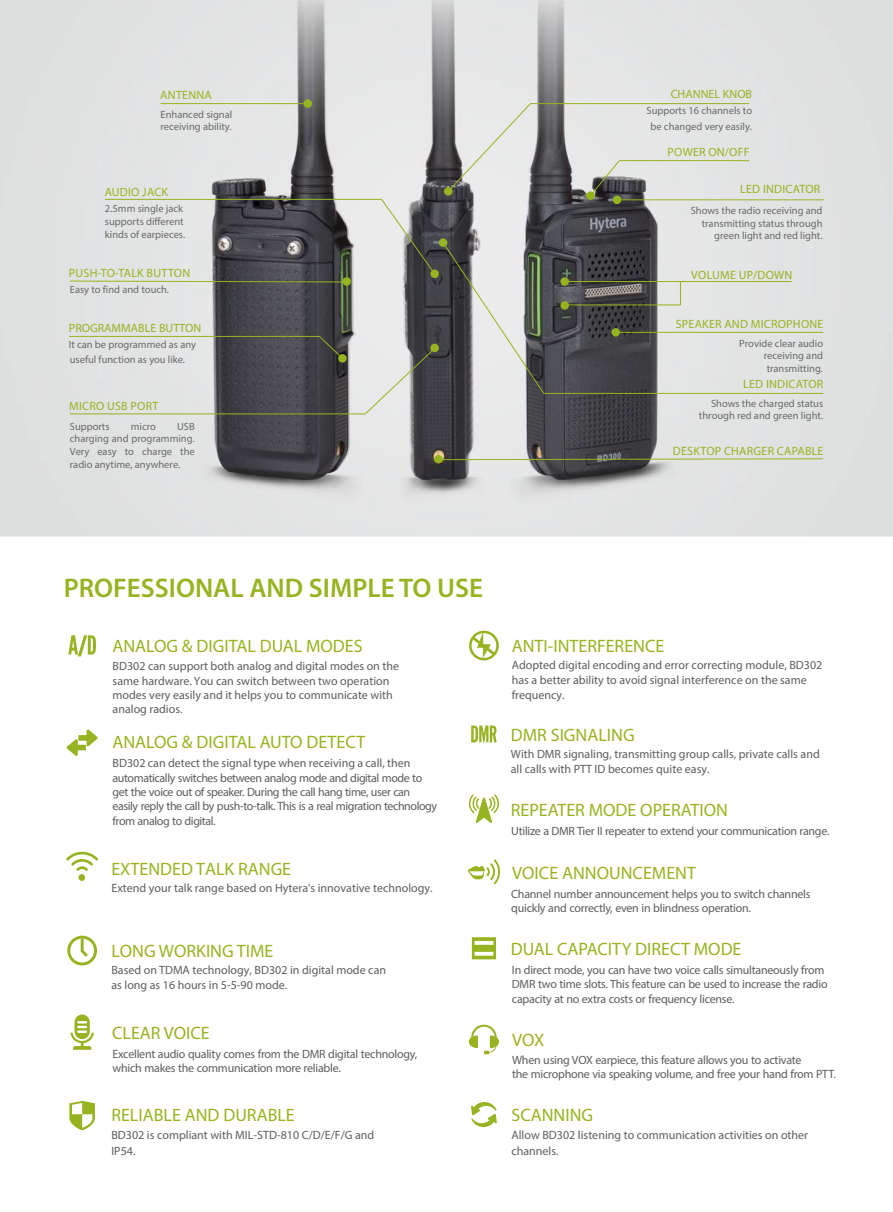
<style>
.page{position:relative;width:893px;height:1212px;background:#fff}
.page>*{position:absolute;margin:0;border:0;box-sizing:border-box;transform-origin:0 0}
.t1{font:600 27px "Myriad Pro";color:#96b421}
.t2{font:18px "Myriad Pro";color:#96b421}
.t3{font:12px/14.4px "Myriad Pro";letter-spacing:-.02em;color:#5f5d5d}
.t4{font:12px/14.4px "Myriad Pro";color:#5f5d5d}
.t5{font:12px "Myriad Pro";letter-spacing:.02em;color:#96b421}
.t6{font:12px "Myriad Pro";color:#96b421}
.t7{font:10.5px/12.6px "Myriad Pro";color:#6b696a}
</style>
<div class="page">
<svg style="left:471px;top:725px;width:26px;height:17px"></svg>
<svg style="left:468px;top:859px;width:33px;height:25px"></svg>
<svg style="left:70px;top:1014px;width:24px;height:36px"></svg>
<svg style="left:469px;top:1025px;width:30px;height:29px"></svg>
<svg style="left:67px;top:936px;width:30px;height:29px"></svg>
<svg style="left:472px;top:937px;width:24px;height:22px"></svg>
<svg style="left:68px;top:635px;width:28px;height:21px"></svg>
<svg style="left:66px;top:851px;width:32px;height:30px"></svg>
<svg style="left:471px;top:1102px;width:26px;height:26px"></svg>
<svg style="left:66px;top:729px;width:32px;height:27px"></svg>
<svg style="left:469px;top:794px;width:30px;height:29px"></svg>
<svg style="left:469px;top:630px;width:30px;height:31px"></svg>
<svg style="left:69px;top:1101px;width:26px;height:29px"></svg>
<img style="left:0;top:0;width:893px;height:536px">
<div style="left:304px;top:99px;width:8px;height:9px;background:#96b421;border-radius:50%"></div>
<div style="left:444px;top:187px;width:8px;height:9px;background:#96b421;border-radius:50%"></div>
<svg style="left:443px;top:458px;width:381px;height:2px"></svg>
<div style="left:434px;top:455px;width:9px;height:8px;background:#96b421;border-radius:50%"></div>
<hr style="left:161px;top:103px;width:147px;height:1px;background:#96b421">
<svg style="left:447px;top:103px;width:303px;height:94px;background:#c7c8c6"></svg>
<div style="left:586px;top:191px;width:9px;height:9px;background:#96b421;border-radius:50%"></div>
<div style="left:613px;top:196px;width:8px;height:8px;background:#96b421;border-radius:50%"></div>
<hr style="left:617px;top:199px;width:207px;height:1px;background:#96b421">
<div style="left:342px;top:277px;width:9px;height:9px;background:#96b421;border-radius:50%"></div>
<div style="left:430px;top:270px;width:9px;height:8px;background:#96b421;border-radius:50%"></div>
<svg style="left:69px;top:198px;width:367px;height:85px;background:#9e9f9d"></svg>
<svg style="left:68px;top:336px;width:368px;height:79px;background:#9e9f9e"></svg>
<div style="left:430px;top:344px;width:9px;height:8px;background:#96b421;border-radius:50%"></div>
<svg style="left:442px;top:241px;width:382px;height:153px;background:#a0a19f"></svg>
<div style="left:439px;top:238px;width:8px;height:9px;background:#96b421;border-radius:50%"></div>
<p class="t5" style="left:160px;top:90px;width:53px">ANTENNA</p>
<p class="t6" style="left:671px;top:89px;width:83px">CHANNEL KNOB</p>
<p class="t7" style="left:646px;top:104px;width:107px;line-height:15.6px;text-align:center">Supports 16 channels to be changed very easily.</p>
<p class="t7" style="left:161px;top:109px;width:73px">Enhanced signal receiving ability.</p>
<p class="t5" style="left:105px;top:187px;width:65px">AUDIO JACK</p>
<p class="t7" style="left:105px;top:203px;width:82px">2.5mm single jack supports different kinds of earpieces.</p>
<p class="t5" style="left:69px;top:268px;width:123px">PUSH-TO-TALK BUTTON</p>
<p class="t7" style="left:70px;top:284px;width:101px">Easy to find and touch.</p>
<p class="t6" style="left:69px;top:323px;width:134px">PROGRAMMABLE BUTTON</p>
<p class="t7" style="left:69px;top:337px;width:129px;line-height:15.6px">It can be programmed as any useful function as you like.</p>
<p class="t5" style="left:69px;top:401px;width:91px">MICRO USB PORT</p>
<p class="t7" style="left:70px;top:421px;width:41px">Supports</p>
<p class="t7" style="left:131px;top:421px;width:27px">micro</p>
<p class="t7" style="left:70px;top:421px;width:126px;text-align:justify;text-indent:107px">USB charging and programming.<br>Very easy to charge the radio anytime, anywhere.</p>
<p class="t5" style="left:667px;top:147px;width:84px">POWER ON/OFF</p>
<p class="t5" style="left:740px;top:184px;width:82px">LED INDICATOR</p>
<p class="t7" style="left:691px;top:205px;width:133px;text-align:right">Shows the radio receiving and transmitting status through green light and red light.</p>
<p class="t5" style="left:691px;top:270px;width:103px">VOLUME UP/DOWN</p>
<p class="t5" style="left:676px;top:319px;width:149px">SPEAKER AND MICROPHONE</p>
<p class="t7" style="left:764px;top:338px;width:61px;text-align:justify;text-indent:-24px">Provide clear audio receiving and transmitting.</p>
<p class="t5" style="left:743px;top:379px;width:82px">LED INDICATOR</p>
<p class="t7" style="left:699px;top:398px;width:126px;text-align:right">Shows the charged status through red and green light.</p>
<p class="t5" style="left:673px;top:446px;width:152px">DESKTOP CHARGER CAPABLE</p>
<h1 class="t1" style="left:64px;top:577px;width:421px">PROFESSIONAL AND SIMPLE TO USE</h1>
<h2 class="t2" style="left:112px;top:638px;width:252px">ANALOG &amp; DIGITAL DUAL MODES</h2>
<p class="t4" style="left:113px;top:659px;width:288px">BD302 can support both analog and digital modes on the same hardware. You can switch between two operation modes very easily and it helps you to communicate with analog radios.</p>
<h2 class="t2" style="left:112px;top:735px;width:254px">ANALOG &amp; DIGITAL AUTO DETECT</h2>
<p class="t3" style="left:113px;top:756px;width:326px">BD302 can detect the signal type when receiving a call, then automatically switches between analog mode and digital mode to get the voice out of speaker. During the call hang time, user can easily reply the call by push-to-talk. This is a real migration technology from analog to digital.</p>
<h2 class="t2" style="left:111px;top:861px;width:181px">EXTENDED TALK RANGE</h2>
<p class="t4" style="left:111px;top:880px;width:323px">Extend your talk range based on Hytera's innovative technology.</p>
<h2 class="t2" style="left:111px;top:943px;width:163px">LONG WORKING TIME</h2>
<p class="t4" style="left:111px;top:964px;width:276px;line-height:14.9px">Based on TDMA technology, BD302 in digital mode can as long as 16 hours in 5-5-90 mode.</p>
<h2 class="t2" style="left:112px;top:1025px;width:99px">CLEAR VOICE</h2>
<p class="t3" style="left:113px;top:1047px;width:306px">Excellent audio quality comes from the DMR digital technology, which makes the communication more reliable.</p>
<h2 class="t2" style="left:111px;top:1108px;width:185px">RELIABLE AND DURABLE</h2>
<p class="t4" style="left:111px;top:1126px;width:264px;line-height:16px">BD302 is compliant with MIL-STD-810 C/D/E/F/G and<br>IP54.</p>
<h2 class="t2" style="left:512px;top:638px;width:154px">ANTI-INTERFERENCE</h2>
<p class="t4" style="left:512px;top:658px;width:312px;line-height:15px">Adopted digital encoding and error correcting module, BD302 has a better ability to avoid signal interference on the same frequency.</p>
<h2 class="t2" style="left:511px;top:727px;width:125px">DMR SIGNALING</h2>
<p class="t4" style="left:511px;top:747px;width:310px;line-height:15.1px">With DMR signaling, transmitting group calls, private calls and all calls with PTT ID becomes quite easy.</p>
<h2 class="t2" style="left:511px;top:803px;width:219px">REPEATER MODE OPERATION</h2>
<p class="t3" style="left:511px;top:825px;width:320px">Utilize a DMR Tier II repeater to extend your communication range.</p>
<h2 class="t2" style="left:512px;top:866px;width:185px">VOICE ANNOUNCEMENT</h2>
<p class="t3" style="left:511px;top:888px;width:301px">Channel number announcement helps you to switch channels quickly and correctly, even in blindness operation.</p>
<h2 class="t2" style="left:511px;top:942px;width:232px">DUAL CAPACITY DIRECT MODE</h2>
<p class="t3" style="left:512px;top:964px;width:317px">In direct mode, you can have two voice calls simultaneously from<br>DMR two time slots. This feature can be used to increase the radio capacity at no extra costs or frequency license.</p>
<h2 class="t2" style="left:512px;top:1032px;width:34px">VOX</h2>
<p class="t3" style="left:512px;top:1053px;width:325px">When using VOX earpiece, this feature allows you to activate<br>the microphone via speaking volume, and free your hand from PTT.</p>
<h2 class="t2" style="left:511px;top:1107px;width:83px">SCANNING</h2>
<p class="t4" style="left:511px;top:1127px;width:298px;line-height:16.2px">Allow BD302 listening to communication activities on other channels.</p>
</div>
